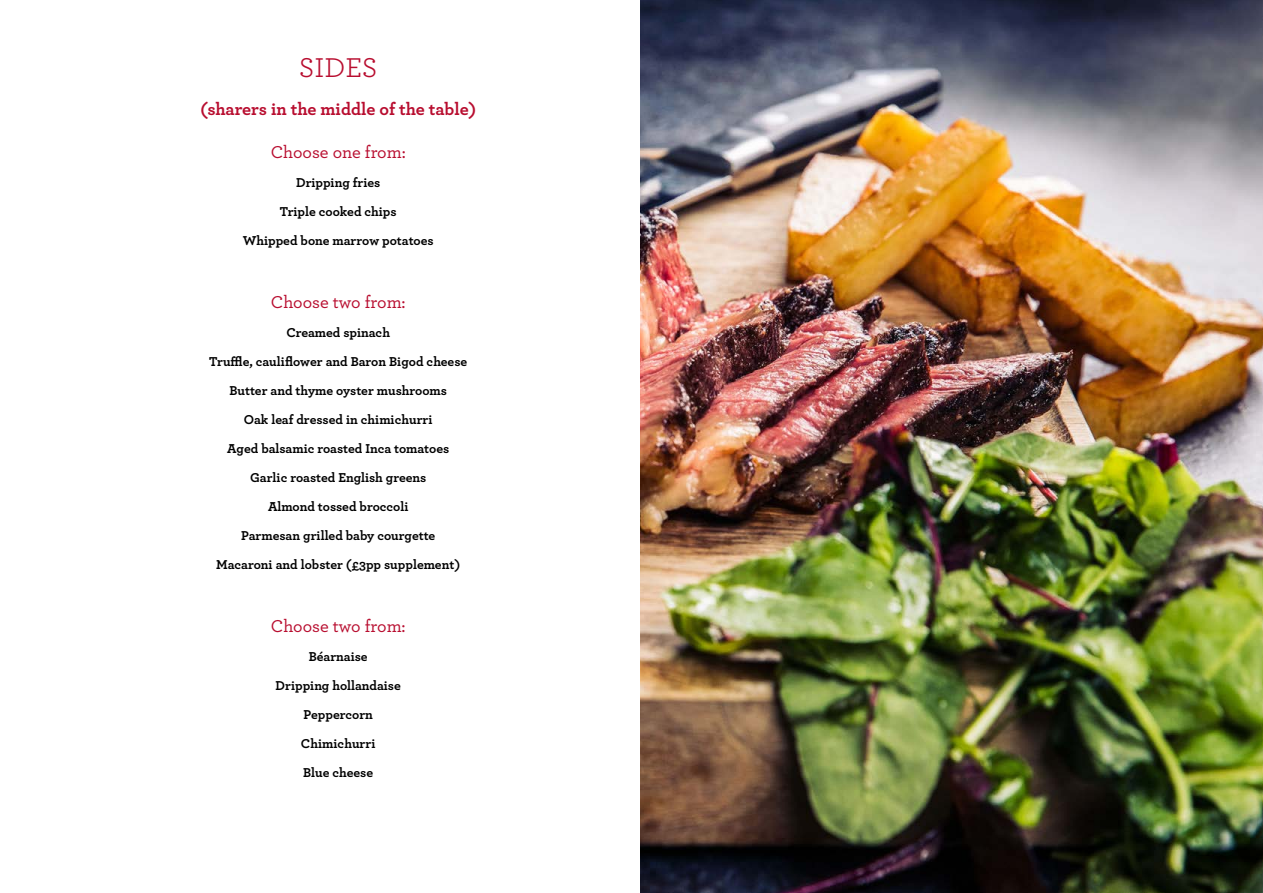
<style>
.page{position:relative;width:1263px;height:893px;background:#fff}
.page>*{position:absolute;margin:0;border:0;box-sizing:border-box;transform-origin:0 0}
.t1{font:28.5px "Archer";color:#b80d2f}
.t2{font:500 18px "Archer";color:#b80d2f}
.t3{font:700 18px "Archer";color:#b80d2f}
.t4{font:700 13.5px/29px "Archer";color:#000;text-align:center}
</style>
<div class="page">
<img style="left:640px;top:0;width:623px;height:893px">
<h1 class="t1" style="left:299px;top:48px;width:80px">SIDES</h1>
<h2 class="t3" style="left:200px;top:95px;width:278px">(sharers in the middle of the table)</h2>
<h2 class="t2" style="left:271px;top:139px;width:137px">Choose one from:</h2>
<p class="t4" style="left:243px;top:167px;width:192px">Dripping fries<br>Triple cooked chips<br>Whipped bone marrow potatoes</p>
<h2 class="t2" style="left:271px;top:290px;width:136px">Choose two from:</h2>
<p class="t4" style="left:209px;top:318px;width:260px">Creamed spinach<br>Truffle, cauliflower and Baron Bigod cheese<br>Butter and thyme oyster mushrooms<br>Oak leaf dressed in chimichurri<br>Aged balsamic roasted Inca tomatoes<br>Garlic roasted English greens<br>Almond tossed broccoli<br>Parmesan grilled baby courgette<br>Macaroni and lobster (£3pp supplement)</p>
<h2 class="t2" style="left:271px;top:613px;width:136px">Choose two from:</h2>
<p class="t4" style="left:276px;top:641px;width:127px">Béarnaise<br>Dripping hollandaise<br>Peppercorn<br>Chimichurri<br>Blue cheese</p>
</div>
